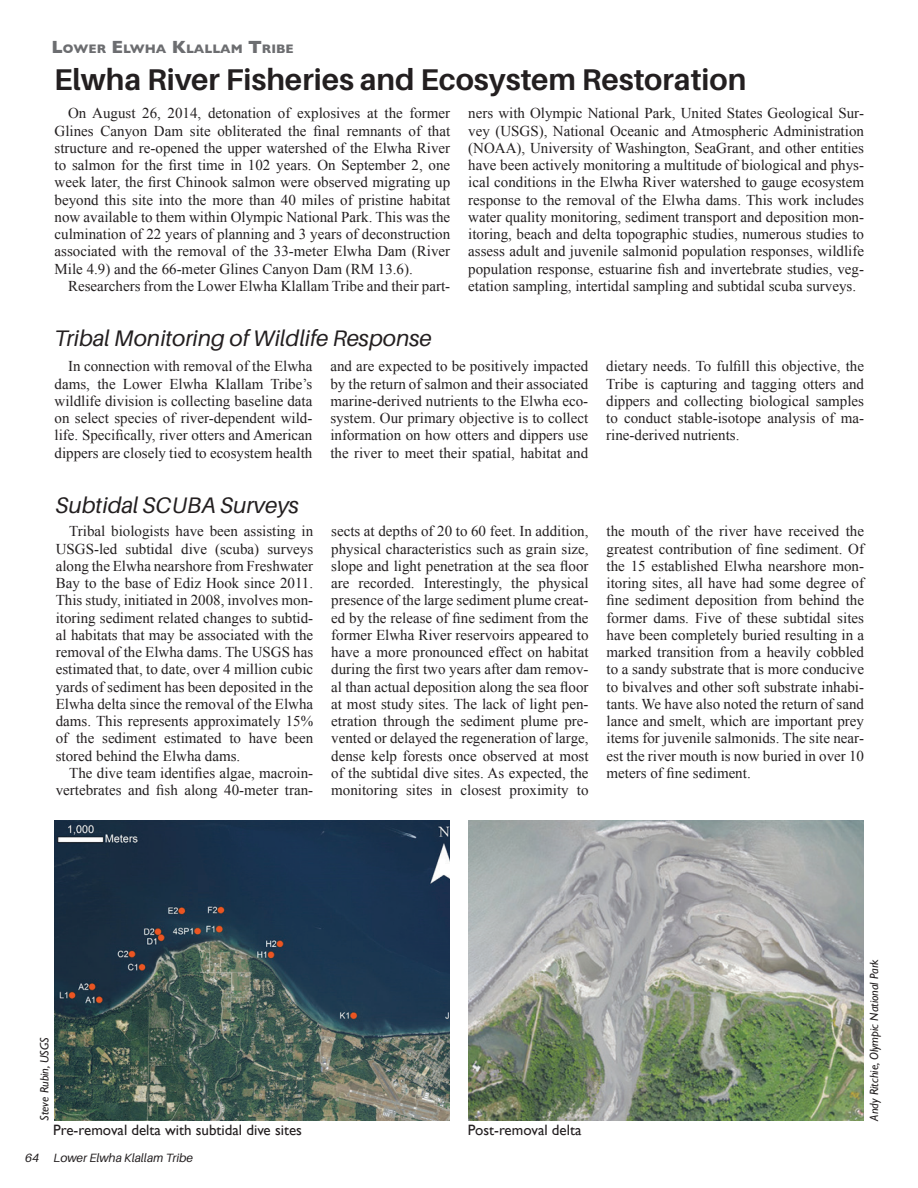
<style>
.page{position:relative;width:918px;height:1188px;background:#fff}
.page>*{position:absolute;margin:0;border:0;box-sizing:border-box;transform-origin:0 0}
.t1{font:700 30px "Aileron";color:#231f20}
.t2{font:italic 22.5px "Aileron";color:#231f20}
.t3{font:15px/17.2px "Times New Roman";color:#231f20;text-align:justify}
.t4{font:15px "Gill Sans";color:#231f20}
.t5{font:700 12.6px "Gill Sans";color:#6c6d70}
.t6{font:italic 12px "Gill Sans";color:#231f20}
.t7{font:italic 12px "Aileron";color:#231f20}
.s1{font-size:18px}
</style>
<div class="page">
<img style="left:54px;top:820px;width:396px;height:300px">
<img style="left:468px;top:820px;width:396px;height:300px">
<p class="t5" style="left:52px;top:41px;width:244px"><span class="s1">L</span>OWER <span class="s1">E</span> LWHA <span class="s1">K</span>LALLAM <span class="s1">T</span>RIBE</p>
<h1 class="t1" style="left:54px;top:63px;width:694px">Elwha River Fisheries and Ecosystem Restoration</h1>
<p class="t3" style="left:55px;top:105px;width:397px;text-indent:14px">On August 26, 2014, detonation of explosives at the former Glines Canyon Dam site obliterated the final remnants of that structure and re-opened the upper watershed of the Elwha River to salmon for the first time in 102 years. On September 2, one week later, the first Chinook salmon were observed migrating up beyond this site into the more than 40 miles of pristine habitat now available to them within Olympic National Park. This was the culmination of 22 years of planning and 3 years of deconstruction associated with the removal of the 33-meter Elwha Dam (River Mile 4.9) and the 66-meter Glines Canyon Dam (RM 13.6).</p>
<p class="t3" style="left:68px;top:277px;width:384px">Researchers from the Lower Elwha Klallam Tribe and their part-</p>
<h2 class="t2" style="left:54px;top:326px;width:379px">Tribal Monitoring of Wildlife Response</h2>
<p class="t3" style="left:468px;top:105px;width:397px">ners with Olympic National Park, United States Geological Sur&shy;vey (USGS), National Oceanic and Atmospheric Administration (NOAA), University of Washington, SeaGrant, and other entities have been actively monitoring a multitude of biological and phys&shy;ical conditions in the Elwha River watershed to gauge ecosystem response to the removal of the Elwha dams. This work includes water quality monitoring, sediment transport and deposition mon&shy;itoring, beach and delta topographic studies, numerous studies to assess adult and juvenile salmonid population responses, wildlife population response, estuarine fish and invertebrate studies, veg&shy;etation sampling, intertidal sampling and subtidal scuba surveys.</p>
<p class="t3" style="left:55px;top:357px;width:259px;text-indent:14px">In connection with removal of the Elwha dams, the Lower Elwha Klallam Tribe’s wildlife division is collecting baseline data on select species of river-dependent wild&shy;life. Specifically, river otters and American dippers are closely tied to ecosystem health</p>
<p class="t3" style="left:330px;top:357px;width:259px">and are expected to be positively impacted by the return of salmon and their associated marine-derived nutrients to the Elwha eco&shy;system. Our primary objective is to collect information on how otters and dippers use the river to meet their spatial, habitat and</p>
<p class="t3" style="left:606px;top:357px;width:259px">dietary needs. To fulfill this objective, the Tribe is capturing and tagging otters and dippers and collecting biological samples to conduct stable-isotope analysis of ma&shy;rine-derived nutrients.</p>
<h2 class="t2" style="left:56px;top:493px;width:245px">Subtidal SCUBA Surveys</h2>
<p class="t3" style="left:56px;top:522px;width:259px;text-indent:14px">Tribal biologists have been assisting in USGS-led subtidal dive (scuba) surveys along the Elwha nearshore from Freshwater Bay to the base of Ediz Hook since 2011.<br>This study, initiated in 2008, involves mon&shy;itoring sediment related changes to subtid&shy;al habitats that may be associated with the removal of the Elwha dams. The USGS has estimated that, to date, over 4 million cubic yards of sediment has been deposited in the Elwha delta since the removal of the Elwha dams. This represents approximately 15% of the sediment estimated to have been stored behind the Elwha dams.</p>
<p class="t3" style="left:56px;top:764px;width:259px;text-align:right">The dive team identifies algae, macroin&shy;vertebrates and fish along 40-meter tran-</p>
<p class="t3" style="left:331px;top:522px;width:259px">sects at depths of 20 to 60 feet. In addition, physical characteristics such as grain size, slope and light penetration at the sea floor are recorded. Interestingly, the physical presence of the large sediment plume creat&shy;ed by the release of fine sediment from the former Elwha River reservoirs appeared to have a more pronounced effect on habitat during the first two years after dam remov&shy;al than actual deposition along the sea floor at most study sites. The lack of light pen&shy;etration through the sediment plume pre&shy;vented or delayed the regeneration of large, dense kelp forests once observed at most of the subtidal dive sites. As expected, the monitoring sites in closest proximity to</p>
<p class="t3" style="left:607px;top:522px;width:259px">the mouth of the river have received the greatest contribution of fine sediment. Of the 15 established Elwha nearshore mon&shy;itoring sites, all have had some degree of fine sediment deposition from behind the former dams. Five of these subtidal sites have been completely buried resulting in a marked transition from a heavily cobbled to a sandy substrate that is more conducive to bivalves and other soft substrate inhabi&shy;tants. We have also noted the return of sand lance and smelt, which are important prey items for juvenile salmonids. The site near&shy;est the river mouth is now buried in over 10 meters of fine sediment.</p>
<p class="t6" style="left:37px;top:1120px;width:84px;rotate:-90deg">Steve Rubin, USGS</p>
<p class="t6" style="left:867px;top:1120px;width:163px;rotate:-90deg">Andy Ritchie, Olympic National Park</p>
<p class="t4" style="left:53px;top:1121px;width:250px">Pre-removal delta with subtidal dive sites</p>
<p class="t4" style="left:468px;top:1121px;width:115px">Post-removal delta</p>
<p class="t7" style="left:25px;top:1152px;width:169px">64 Lower Elwha Klallam Tribe</p>
</div>
